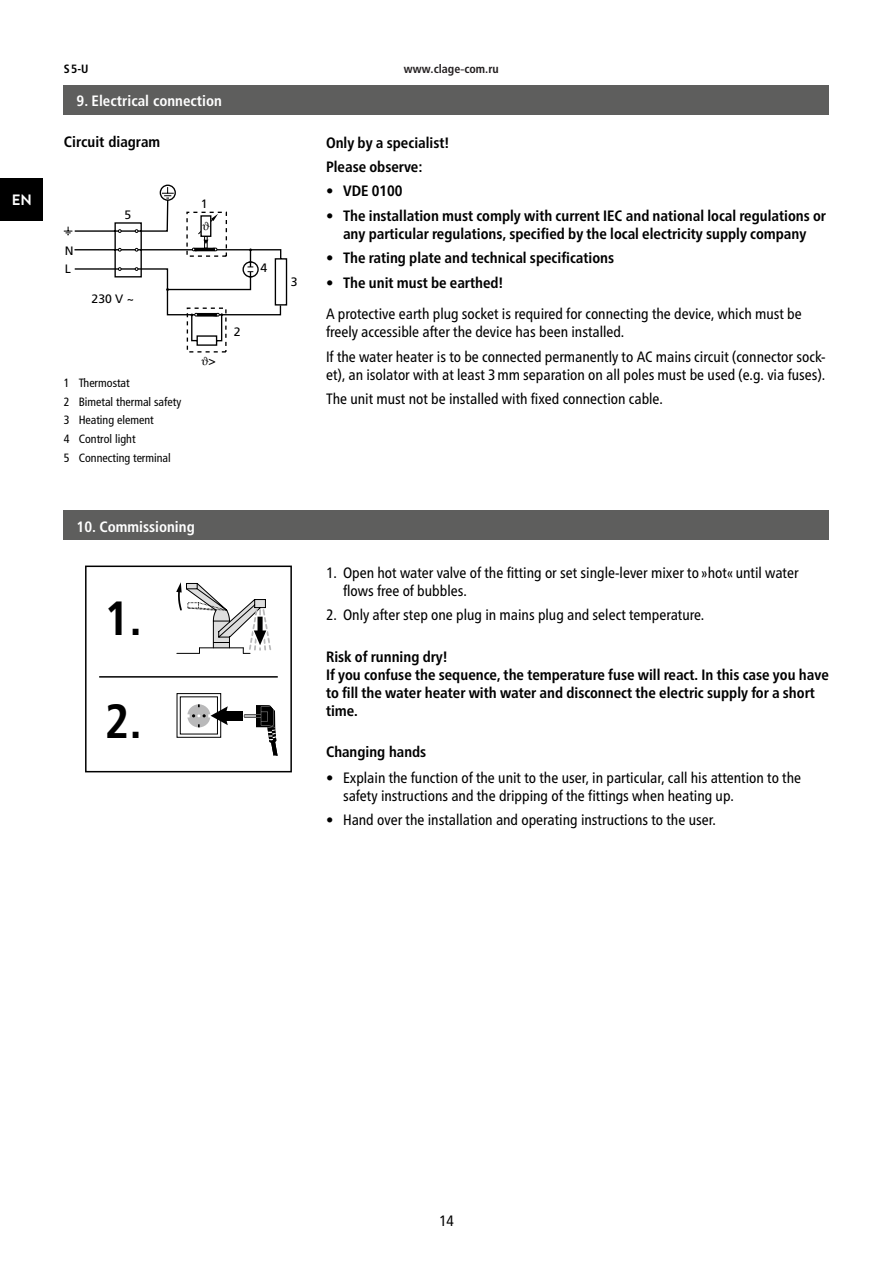
<style>
.page{position:relative;width:893px;height:1263px;background:#fff}
.page>*{position:absolute;margin:0;border:0;box-sizing:border-box;transform-origin:0 0}
.t1{font:700 condensed 48px/103.2px "Frutiger LT Std";color:#000}
.t2{font:condensed 15px/18px "Frutiger Neue LTW1 G";color:#000}
.t3{font:700 condensed 15px/18px "Frutiger Neue LTW1 G";color:#000}
.t4{font:700 condensed 15px "Frutiger LT Std";color:#fff}
.t5{font:700 condensed 15px "Frutiger LT Std";color:#000}
.t6{font:700 15px "Brandon Text";color:#fff}
.t7{font:12.15px "Frutiger LT Std";color:#000}
.t8{font:condensed 12px/18.6px "Frutiger LT Std";color:#000}
.t9{font:700 condensed 12px "Frutiger LT Std";color:#231f20}
.t10{font:700 condensed 12px "Frutiger LT Std";color:#000}
.s1{font-family:"Arial";font-weight:400;font-stretch:normal}
</style>
<div class="page">
<div style="left:0;top:179px;width:43px;height:42px;background:#000"></div>
<svg style="left:177px;top:693px;width:44px;height:44px"></svg>
<div style="left:180px;top:697px;width:38px;height:37px;background:#fff;border:1px solid #000"></div>
<div style="left:224px;top:711px;width:18px;height:9px;background:#000"></div>
<svg style="left:187px;top:704px;width:41px;height:23px"></svg>
<svg style="left:244px;top:705px;width:34px;height:51px"></svg>
<svg style="left:176px;top:582px;width:95px;height:72px"></svg>
<div style="left:85px;top:565px;width:207px;height:207px;border:2px solid #000"></div>
<hr style="left:99px;top:676px;width:179px;height:2px;background:#000">
<div style="left:64px;top:85px;width:765px;height:30px;background:#5e5e5d"></div>
<div style="left:64px;top:510px;width:765px;height:30px;background:#5e5e5d"></div>
<svg style="left:64px;top:185px;width:224px;height:168px"></svg>
<p class="t6" style="left:12px;top:189px;width:22px">EN</p>
<p class="t10" style="left:64px;top:61px;width:26px">S5-U</p>
<p class="t4" style="left:77px;top:92px;width:147px">9. Electrical connection</p>
<p class="t5" style="left:64px;top:133px;width:98px">Circuit diagram</p>
<p class="t7" style="left:65px;top:244px;width:10px">N</p>
<p class="t7" style="left:65px;top:261px;width:8px">L</p>
<p class="t7" style="left:124px;top:207px;width:8px">5</p>
<p class="t7" style="left:92px;top:291px;width:44px">230 V ~</p>
<p class="t8" style="left:64px;top:374px;width:119px">1 Thermostat<br>2 Bimetal thermal safety<br>3 Heating element<br>4 Control light<br>5 Connecting terminal</p>
<p class="t7" style="left:201px;top:197px;width:8px">1</p>
<p class="t7" style="left:209px;top:354px;width:9px">&gt;</p>
<p class="t7" style="left:234px;top:325px;width:8px">2</p>
<p class="t7" style="left:260px;top:261px;width:8px">4</p>
<p class="t4" style="left:77px;top:517px;width:120px">10. Commissioning</p>
<p class="t7" style="left:291px;top:275px;width:8px">3</p>
<h1 class="t1" style="left:105px;top:567px;width:39px">1.<br>2.</h1>
<p class="t9" style="left:404px;top:62px;width:96px">www.clage<span class="s1">-</span>com.ru</p>
<p class="t3" style="left:326px;top:130px;width:125px;line-height:24.3px">Only by a specialist!<br>Please observe:</p>
<p class="t3" style="left:326px;top:182px;width:78px">• VDE 0100</p>
<p class="t3" style="left:326px;top:206px;width:501px;text-align:center">• The installation must comply with current IEC and national local regulations or any particular regulations, specified by the local electricity supply company</p>
<p class="t3" style="left:326px;top:249px;width:290px">• The rating plate and technical specifications</p>
<p class="t3" style="left:326px;top:273px;width:179px">• The unit must be earthed!</p>
<p class="t2" style="left:326px;top:305px;width:477px">A protective earth plug socket is required for connecting the device, which must be freely accessible after the device has been installed.</p>
<p class="t2" style="left:326px;top:347px;width:501px">If the water heater is to be connected permanently to AC mains circuit (connector sock&shy;et), an isolator with at least 3mm separation on all poles must be used (e.g. via fuses).</p>
<p class="t2" style="left:326px;top:390px;width:338px">The unit must not be installed with fixed connection cable.</p>
<p class="t2" style="left:343px;top:564px;width:457px;text-indent:-17px">1. Open hot water valve of the fitting or set single-lever mixer to »hot« until water flows free of bubbles.</p>
<p class="t2" style="left:326px;top:606px;width:380px">2. Only after step one plug in mains plug and select temperature.</p>
<p class="t3" style="left:326px;top:647px;width:504px">Risk of running dry!<br>If you confuse the sequence, the temperature fuse will react. In this case you have to fill the water heater with water and disconnect the electric supply for a short time.</p>
<p class="t5" style="left:326px;top:742px;width:102px">Changing hands</p>
<p class="t2" style="left:343px;top:769px;width:460px;text-indent:-17px">• Explain the function of the unit to the user, in particular, call his attention to the safety instructions and the dripping of the fittings when heating up.</p>
<p class="t2" style="left:326px;top:811px;width:391px">• Hand over the installation and operating instructions to the user.</p>
<p class="t2" style="left:439px;top:1212px;width:16px">14</p>
</div>
